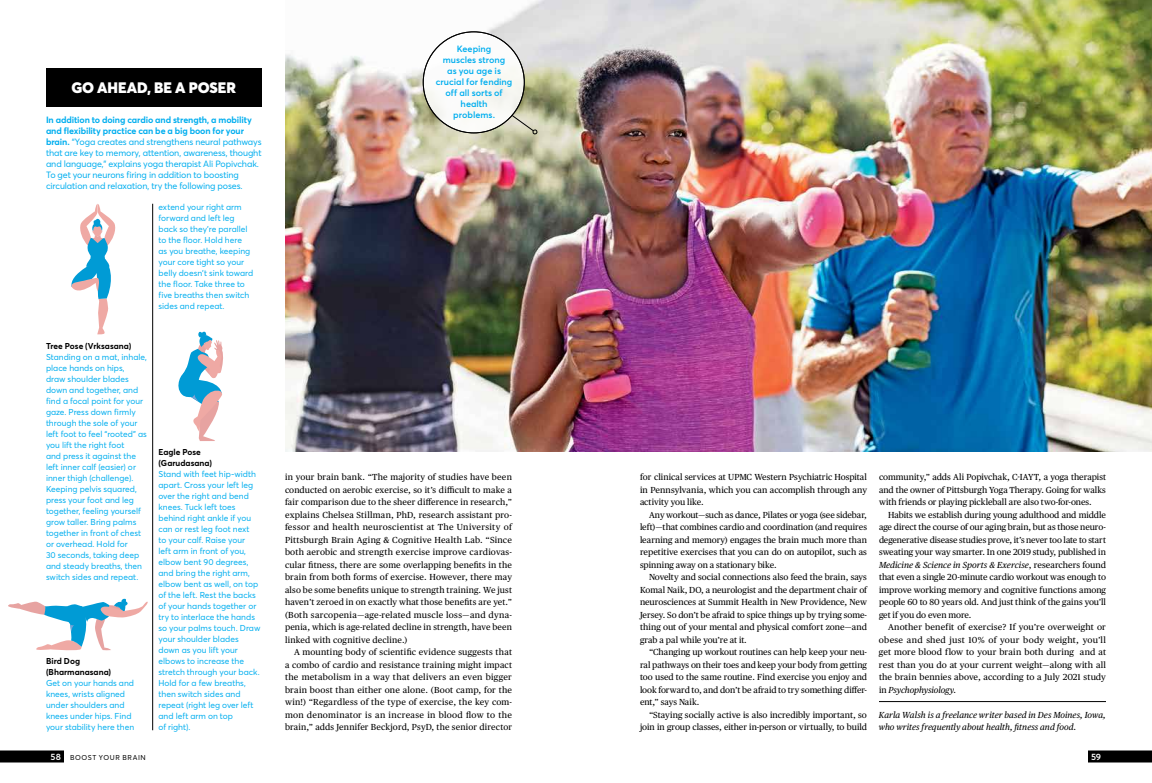
<style>
.page{position:relative;width:1152px;height:783px;background:#fff}
.page>*{position:absolute;margin:0;border:0;box-sizing:border-box;transform-origin:0 0}
.t1{font:900 15px "Averta PE";letter-spacing:-.005em;color:#fff}
.t2{font:9px/11px "Averta PE";letter-spacing:-.01em;color:#00aeef}
.t3{font:600 9px/11px "Averta PE";color:#00aeef;text-align:center}
.t4{font:600 9px "Averta PE";color:#fff}
.t5{font:8.8px/12.5px "Publico Text";letter-spacing:.005em;color:#000;text-align:justify}
.t6{font:italic 8.8px/12.5px "Publico Text";letter-spacing:.005em;color:#000}
.t7{font:8.5px/11px "Averta PE";color:#00aeef}
.t8{font:700 8.5px/11px "Averta PE";letter-spacing:.005em;color:#000}
.t9{font:7px "Averta PE";letter-spacing:.085em;color:#000}
.s1{font-weight:700}
.s2{font-style:italic}
.s3{font-weight:600;font-size:9px;color:#fff}
</style>
<div class="page">
<img style="left:286px;top:0;width:866px;height:451px">
<hr style="left:153px;top:204px;width:1px;height:526px;background:#000">
<svg style="left:8px;top:598px;width:140px;height:53px"></svg>
<svg style="left:71px;top:204px;width:45px;height:131px"></svg>
<svg style="left:178px;top:331px;width:45px;height:110px"></svg>
<hr style="left:879px;top:701px;width:227px;height:1px;background:#000">
<div style="left:423px;top:32px;width:101px;height:101px;background:#fff;border-radius:50%"></div>
<svg style="left:511px;top:114px;width:28px;height:21px"></svg>
<div style="left:46px;top:68px;width:216px;height:39px;background:#000"></div>
<div style="left:0;top:750px;width:64px;height:12px;background:#000"></div>
<div style="left:1088px;top:750px;width:64px;height:12px;background:#000"></div>
<h1 class="t1" style="left:71px;top:77px;width:166px">GO AHEAD, BE A POSER</h1>
<p class="t2" style="left:46px;top:114px;width:217px"><span class="s1">In addition to doing cardio and strength, a mobility and flexibility practice can be a big boon for your brain.</span> “Yoga creates and strengthens neural pathways that are key to memory, attention, awareness, thought and language,” explains yoga therapist Ali Popivchak.<br>To get your neurons firing in addition to boosting circulation and relaxation, try the following poses.</p>
<p class="t7" style="left:158px;top:201px;width:96px">extend your right arm forward and left leg back so they’re parallel to the floor. Hold here<br>as you breathe, keeping your core tight so your belly doesn’t sink toward the floor. Take three to five breaths then switch sides and repeat.</p>
<p class="t8" style="left:46px;top:340px;width:87px">Tree Pose (Vrksasana)</p>
<p class="t7" style="left:46px;top:351px;width:102px">Standing on a mat, inhale, place hands on hips,<br>draw shoulder blades down and together, and find a focal point for your gaze. Press down firmly through the sole of your left foot to feel “rooted” as you lift the right foot<br>and press it against the left inner calf (easier) or inner thigh (challenge).<br>Keeping pelvis squared, press your foot and leg together, feeling yourself grow taller. Bring palms together in front of chest or overhead. Hold for<br>30 seconds, taking deep and steady breaths, then switch sides and repeat.</p>
<p class="t8" style="left:46px;top:655px;width:67px">Bird Dog (Bharmanasana)</p>
<p class="t7" style="left:46px;top:677px;width:90px">Get on your hands and knees, wrists aligned under shoulders and knees under hips. Find your stability here then</p>
<p class="t8" style="left:158px;top:446px;width:55px">Eagle Pose (Garudasana)</p>
<p class="t7" style="left:158px;top:468px;width:103px">Stand with feet hip-width apart. Cross your left leg over the right and bend knees. Tuck left toes behind right ankle if you can or rest leg foot next<br>to your calf. Raise your<br>left arm in front of you, elbow bent 90 degrees, and bring the right arm, elbow bent as well, on top of the left. Rest the backs of your hands together or try to interlace the hands so your palms touch. Draw your shoulder blades down as you lift your elbows to increase the stretch through your back.<br>Hold for a few breaths, then switch sides and repeat (right leg over left and left arm on top<br>of right).</p>
<p class="t3" style="left:436px;top:43px;width:78px">Keeping<br>muscles strong<br>as you age is crucial for fending off all sorts of health<br>problems.</p>
<p class="t5" style="left:285px;top:470px;width:229px">in your brain bank. “The majority of studies have been conducted on aerobic exercise, so it’s difficult to make a fair comparison due to the sheer difference in research,” explains Chelsea Stillman, PhD, research assistant pro&shy;fessor and health neuroscientist at The University of Pittsburgh Brain Aging &amp; Cognitive Health Lab. “Since both aerobic and strength exercise improve cardiovas&shy;cular fitness, there are some overlapping benefits in the brain from both forms of exercise. However, there may also be some benefits unique to strength training. We just haven’t zeroed in on exactly what those benefits are yet.” (Both sarcopenia—age-related muscle loss—and dyna&shy;penia, which is age-related decline in strength, have been linked with cognitive decline.)</p>
<p class="t5" style="left:285px;top:645px;width:229px;text-indent:9px">A mounting body of scientific evidence suggests that a combo of cardio and resistance training might impact the metabolism in a way that delivers an even bigger brain boost than either one alone. (Boot camp, for the win!) “Regardless of the type of exercise, the key com&shy;mon denominator is an increase in blood flow to the brain,” adds Jennifer Beckjord, PsyD, the senior director</p>
<p class="t5" style="left:640px;top:470px;width:229px">for clinical services at UPMC Western Psychiatric Hospital in Pennsylvania, which you can accomplish through any activity you like.</p>
<p class="t5" style="left:640px;top:508px;width:229px;text-indent:9px">Any workout—such as dance, Pilates or yoga (see sidebar, left)—that combines cardio and coordination (and requires learning and memory) engages the brain much more than repetitive exercises that you can do on autopilot, such as spinning away on a stationary bike.</p>
<p class="t5" style="left:640px;top:570px;width:229px;text-indent:9px">Novelty and social connections also feed the brain, says Komal Naik, DO, a neurologist and the department chair of neurosciences at Summit Health in New Providence, New Jersey. So don’t be afraid to spice things up by trying some&shy;thing out of your mental and physical comfort zone—and grab a pal while you’re at it.</p>
<p class="t5" style="left:640px;top:645px;width:229px;text-indent:9px">“Changing up workout routines can help keep your neu&shy;ral pathways on their toes and keep your body from getting too used to the same routine. Find exercise you enjoy and look forward to, and don’t be afraid to try something differ&shy;ent,” says Naik.</p>
<p class="t5" style="left:640px;top:708px;width:229px;text-align:right">“Staying socially active is also incredibly important, so join in group classes, either in-person or virtually, to build</p>
<p class="t5" style="left:879px;top:470px;width:229px">community,” adds Ali Popivchak, C-IAYT, a yoga therapist and the owner of Pittsburgh Yoga Therapy. Going for walks with friends or playing pickleball are also two-for-ones.</p>
<p class="t5" style="left:879px;top:508px;width:229px;text-indent:9px">Habits we establish during young adulthood and middle age direct the course of our aging brain, but as those neuro&shy;degenerative disease studies prove, it’s never too late to start sweating your way smarter. In one 2019 study, published in <span class="s2">Medicine &amp; Science in Sports &amp; Exercise</span>, researchers found that even a single 20-minute cardio workout was enough to improve working memory and cognitive functions among people 60 to 80 years old. And just think of the gains you’ll get if you do even more.</p>
<p class="t5" style="left:879px;top:620px;width:229px;text-indent:9px">Another benefit of exercise? If you’re overweight or obese and shed just 10% of your body weight, you’ll get more blood flow to your brain both during and at rest than you do at your current weight—along with all the brain bennies above, according to a July 2021 study in <span class="s2">Psychophysiology</span>.</p>
<p class="t6" style="left:879px;top:708px;width:228px">Karla Walsh is a freelance writer based in Des Moines, Iowa, who writes frequently about health, fitness and food.</p>
<p class="t9" style="left:51px;top:753px;width:97px"><span class="s3">58</span> BOOST YOUR BRAIN</p>
<p class="t4" style="left:1091px;top:750px;width:12px">59</p>
</div>
